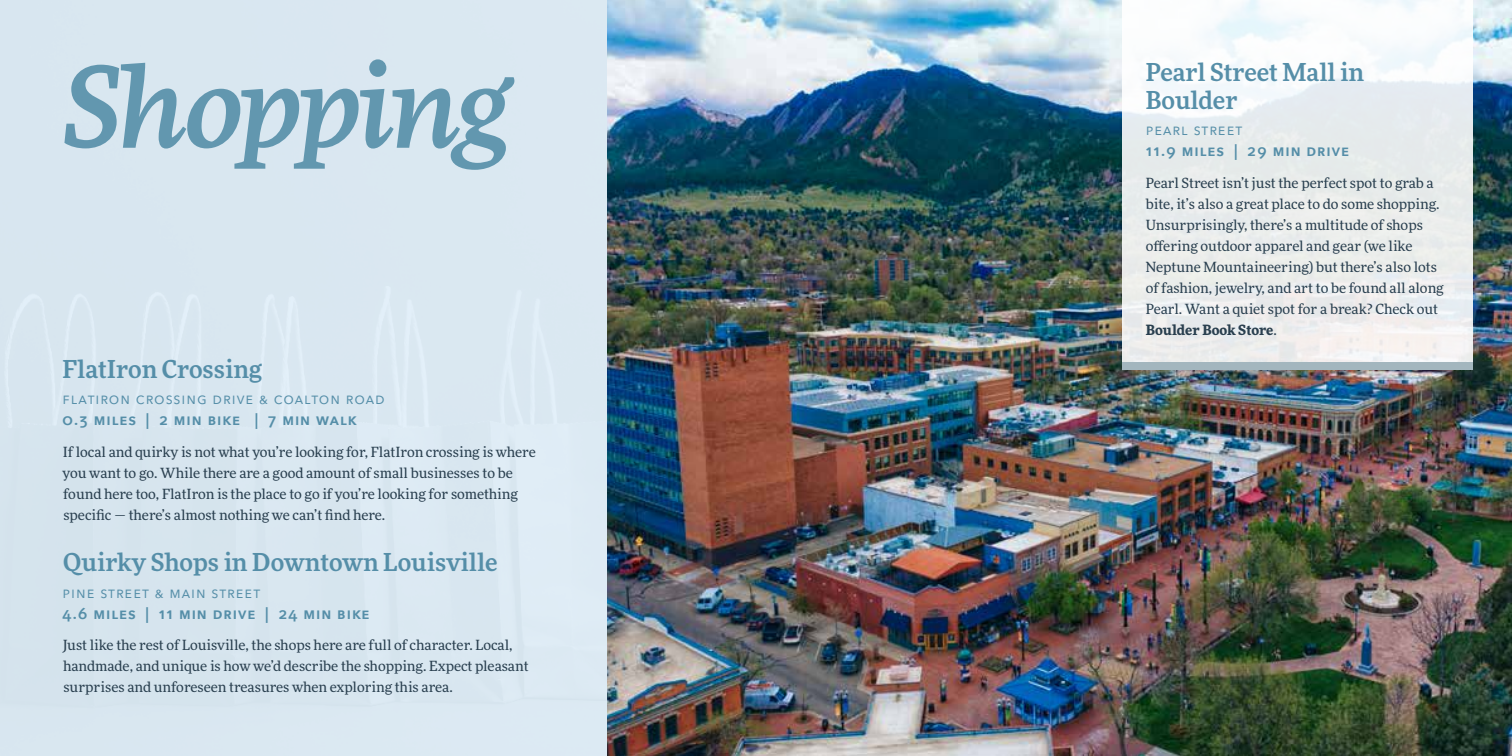
<style>
.page{position:relative;width:1512px;height:756px;background:#fff}
.page>*{position:absolute;margin:0;border:0;box-sizing:border-box;transform-origin:0 0}
.t1{font:italic 500 112px "More Pro";letter-spacing:-.04em;color:#558ea8}
.t2{font:500 24.5px/28px "More Pro";color:#558ea8}
.t3{font:600 15.75px "Avenir Next";letter-spacing:.06em;color:#558ea8}
.t4{font:15.75px "Avenir Next";letter-spacing:.06em;color:#558ea8}
.t5{font:14px/21px "More Pro";color:#293f4f}
.s1{font-weight:700}
</style>
<div class="page">
<img style="left:0;top:0;width:1512px;height:756px">
<div style="left:1122px;top:0;width:351px;height:362px;background:linear-gradient(to bottom,#f3f8fa,#e9e9e8)"></div>
<div style="left:1122px;top:362px;width:351px;height:8px;background:#a3b6be"></div>
<h1 class="t1" style="left:63px;top:27px;width:449px">Shopping</h1>
<h2 class="t2" style="left:63px;top:353px;width:201px">FlatIron Crossing</h2>
<p class="t4" style="left:63px;top:385px;width:324px">FLATIRON CROSSING DRIVE &amp; COALTON ROAD</p>
<p class="t3" style="left:62px;top:406px;width:295px">0.3 miles | 2 min BIKE | 7 min walk</p>
<p class="t5" style="left:63px;top:441px;width:475px">If local and quirky is not what you’re looking for, FlatIron crossing is where you want to go. While there are a good amount of small businesses to be found here too, FlatIron is the place to go if you’re looking for something specific — there’s almost nothing we can’t find here.</p>
<h2 class="t2" style="left:63px;top:547px;width:436px">Quirky Shops in Downtown Louisville</h2>
<p class="t4" style="left:63px;top:579px;width:199px">PINE STREET &amp; MAIN STREET</p>
<p class="t3" style="left:62px;top:600px;width:309px">4.6 miles | 11 min Drive | 24 min bike</p>
<p class="t5" style="left:63px;top:634px;width:467px">Just like the rest of Louisville, the shops here are full of character. Local, handmade, and unique is how we’d describe the shopping. Expect pleasant surprises and unforeseen treasures when exploring this area.</p>
<h2 class="t2" style="left:1146px;top:57px;width:220px">Pearl Street Mall in<br>Boulder</h2>
<p class="t4" style="left:1146px;top:116px;width:98px">PEARL STREET</p>
<p class="t3" style="left:1146px;top:137px;width:205px">11.9 miles | 29 min Drive</p>
<p class="t5" style="left:1146px;top:172px;width:299px">Pearl Street isn’t just the perfect spot to grab a bite, it’s also a great place to do some shopping.<br>Unsurprisingly, there’s a multitude of shops offering outdoor apparel and gear (we like Neptune Mountaineering) but there’s also lots of fashion, jewelry, and art to be found all along Pearl. Want a quiet spot for a break? Check out <span class="s1">Boulder Book Store</span>.</p>
</div>
